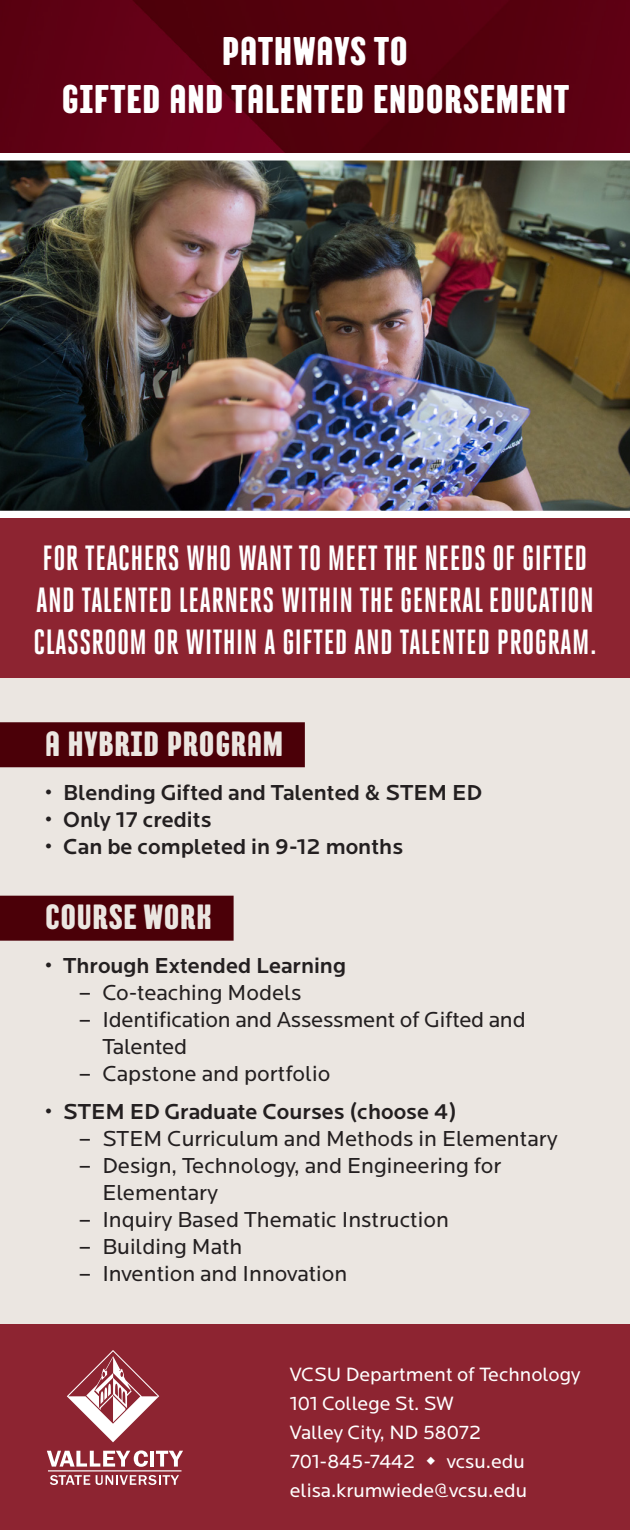
<style>
.page{position:relative;width:630px;height:1530px;background:#fff}
.page>*{position:absolute;margin:0;border:0;box-sizing:border-box;transform-origin:0 0}
.t1{font:40px/48px "TT Berlinerins Grotesk";letter-spacing:.02em;color:#fff;text-align:center}
.t2{font:700 35px/42px "Heroic Condensed";letter-spacing:.01em;color:#fff}
.t3{font:35px "TT Berlinerins Grotesk";letter-spacing:.02em;color:#ebe6e1}
.t4{font:22.5px/27px "Locator";color:#231f20}
.t5{font:500 22.5px "Locator";color:#231f20}
.t6{font:20px/29px "Locator";color:#fff}
</style>
<div class="page">
<img style="left:0;top:0;width:630px;height:153px">
<img style="left:0;top:161px;width:630px;height:350px">
<div style="left:0;top:518px;width:630px;height:161px;background:#8d2431"></div>
<div style="left:0;top:679px;width:630px;height:646px;background:#ebe6e1"></div>
<div style="left:0;top:722px;width:305px;height:45px;background:#4b0008"></div>
<div style="left:0;top:896px;width:234px;height:45px;background:#4b0008"></div>
<div style="left:0;top:1325px;width:630px;height:205px;background:#8d2431"></div>
<svg style="left:47px;top:1450px;width:101px;height:17px"></svg>
<hr style="left:150px;top:1451px;width:4px;height:16px;background:#fff">
<svg style="left:156px;top:1451px;width:27px;height:16px"></svg>
<svg style="left:50px;top:1475px;width:40px;height:10px"></svg>
<svg style="left:96px;top:1475px;width:83px;height:10px"></svg>
<hr style="left:48px;top:1470px;width:134px;height:1px;background:#fff">
<svg style="left:67px;top:1350px;width:92px;height:92px"></svg>
<p class="t1" style="left:62px;top:28px;width:509px">PATHWAYS TO<br>GIFTED AND TALENTED ENDORSEMENT</p>
<p class="t2" style="left:33px;top:537px;width:565px">FOR TEACHERS WHO WANT TO MEET THE NEEDS OF GIFTED<br>AND TALENTED LEARNERS WITHIN THE GENERAL EDUCATION<br>CLASSROOM OR WITHIN A GIFTED AND TALENTED PROGRAM.</p>
<p class="t3" style="left:45px;top:722px;width:240px">A HYBRID PROGRAM</p>
<p class="t5" style="left:45px;top:780px;width:438px">• Blending Gifted and Talented &amp; STEM ED</p>
<p class="t5" style="left:45px;top:807px;width:168px">• Only 17 credits</p>
<p class="t5" style="left:45px;top:834px;width:360px">• Can be completed in 9-12 months</p>
<p class="t3" style="left:45px;top:895px;width:168px">COURSE WORK</p>
<p class="t5" style="left:45px;top:953px;width:303px">• Through Extended Learning</p>
<p class="t4" style="left:79px;top:980px;width:224px">– Co-teaching Models</p>
<p class="t4" style="left:102px;top:1007px;width:425px;text-indent:-24px">– Identification and Assessment of Gifted and<br>Talented</p>
<p class="t4" style="left:79px;top:1061px;width:253px">– Capstone and portfolio</p>
<p class="t5" style="left:45px;top:1099px;width:413px">• STEM ED Graduate Courses (choose 4)</p>
<p class="t4" style="left:79px;top:1126px;width:481px">– STEM Curriculum and Methods in Elementary</p>
<p class="t4" style="left:102px;top:1153px;width:400px;text-indent:-24px">– Design, Technology, and Engineering for<br>Elementary</p>
<p class="t4" style="left:79px;top:1207px;width:372px">– Inquiry Based Thematic Instruction</p>
<p class="t4" style="left:79px;top:1234px;width:165px">– Building Math</p>
<p class="t4" style="left:79px;top:1261px;width:270px">– Invention and Innovation</p>
<p class="t6" style="left:290px;top:1360px;width:292px">VCSU Department of Technology</p>
<p class="t6" style="left:290px;top:1389px;width:193px">101 College St. SW<br>Valley City, ND 58072</p>
<p class="t6" style="left:290px;top:1447px;width:127px">701-845-7442</p>
<p class="t6" style="left:290px;top:1447px;width:239px;text-align:right">vcsu.edu elisa.krumwiede@vcsu.edu</p>
</div>
